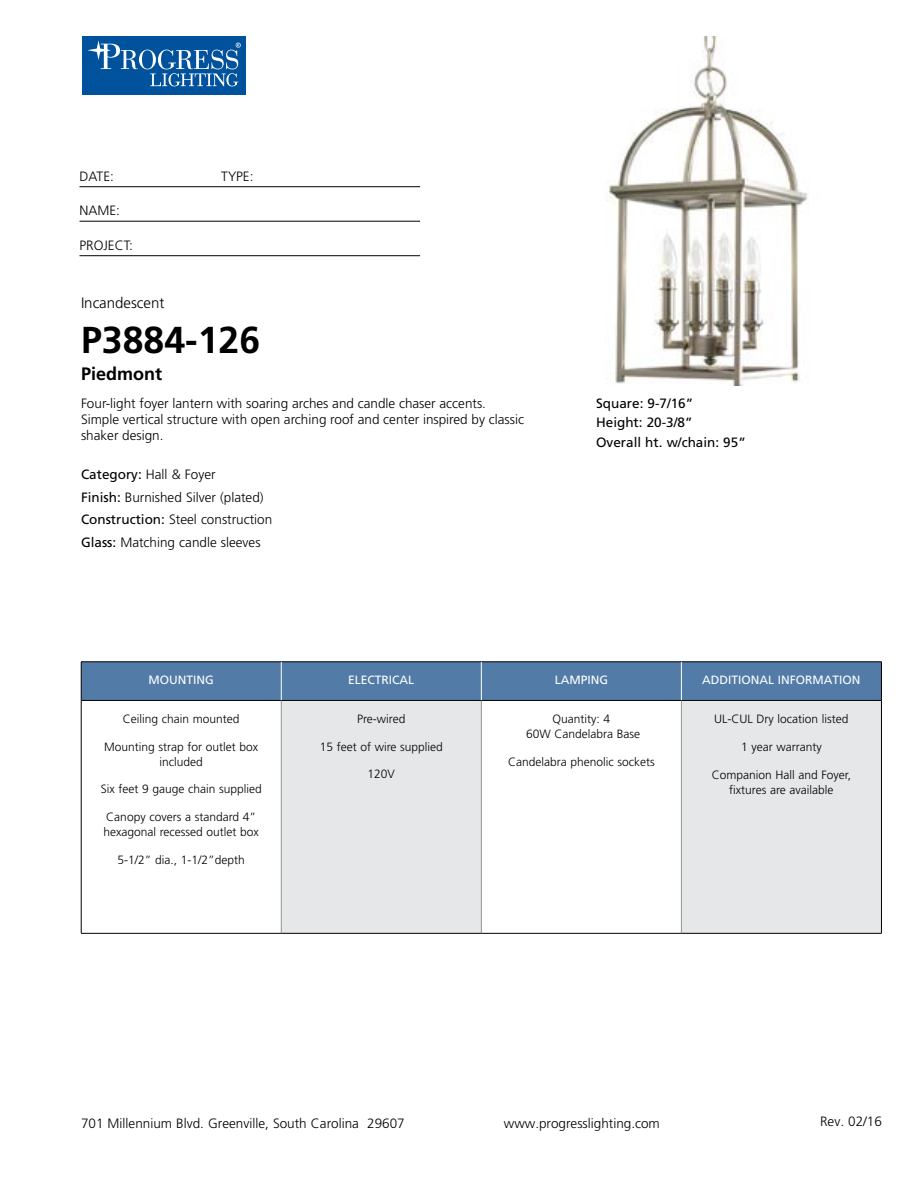
<style>
.page{position:relative;width:918px;height:1188px;background:#fff}
.page>*{position:absolute;margin:0;border:0;box-sizing:border-box;transform-origin:0 0}
.t1{font:700 37.5px "Frutiger LT Std";color:#000}
.t2{font:700 18px "Frutiger LT Std";color:#000}
.t3{font:300 15px "Frutiger LT Std";color:#000}
.t4{font:300 13.5px/22.5px "Frutiger LT Std";color:#000}
.t5{font:13.5px/19.5px "Frutiger LT Std";color:#000}
.t6{font:300 12px/15px "Frutiger LT Std";color:#000;text-align:center}
.t7{font:12px "Frutiger LT Std";color:#fff}
.s1{font-weight:400}
</style>
<div class="page">
<div style="left:82px;top:36px;width:164px;height:59px;background:#00529c"></div>
<svg style="left:139px;top:50px;width:17px;height:19px"></svg>
<div style="left:142px;top:50px;width:11px;height:19px;background:#00529c;border-radius:50%"></div>
<svg style="left:87px;top:40px;width:51px;height:29px"></svg>
<svg style="left:150px;top:43px;width:91px;height:43px"></svg>
<hr style="left:80px;top:186px;width:340px;height:1px;background:#000">
<hr style="left:80px;top:221px;width:340px;height:1px;background:#000">
<hr style="left:80px;top:255px;width:340px;height:1px;background:#000">
<div style="left:82px;top:663px;width:799px;height:37px;background:#527ba8"></div>
<div style="left:281px;top:700px;width:200px;height:233px;background:#e6e7e8"></div>
<div style="left:681px;top:700px;width:200px;height:233px;background:#e6e7e8"></div>
<hr style="left:281px;top:701px;width:1px;height:232px;background:#939598">
<hr style="left:481px;top:701px;width:1px;height:232px;background:#939598">
<hr style="left:681px;top:701px;width:1px;height:232px;background:#939598">
<hr style="left:81px;top:700px;width:200px;height:1px;background:#000">
<hr style="left:281px;top:700px;width:200px;height:1px;background:#000">
<hr style="left:481px;top:700px;width:200px;height:1px;background:#000">
<hr style="left:681px;top:700px;width:200px;height:1px;background:#000">
<hr style="left:81px;top:933px;width:200px;height:1px;background:#000">
<hr style="left:281px;top:933px;width:200px;height:1px;background:#000">
<hr style="left:481px;top:933px;width:200px;height:1px;background:#000">
<hr style="left:681px;top:933px;width:201px;height:1px;background:#000">
<hr style="left:81px;top:662px;width:200px;height:1px;background:#000">
<hr style="left:81px;top:662px;width:1px;height:38px;background:#000">
<hr style="left:281px;top:662px;width:200px;height:1px;background:#000">
<hr style="left:481px;top:662px;width:200px;height:1px;background:#000">
<hr style="left:681px;top:662px;width:201px;height:1px;background:#000">
<hr style="left:881px;top:662px;width:1px;height:38px;background:#000">
<hr style="left:81px;top:700px;width:1px;height:233px;background:#000">
<hr style="left:881px;top:700px;width:1px;height:233px;background:#000">
<hr style="left:281px;top:662px;width:1px;height:38px;background:#fff">
<hr style="left:681px;top:662px;width:1px;height:38px;background:#fff">
<hr style="left:481px;top:662px;width:1px;height:38px;background:#fff">
<img style="left:607px;top:36px;width:201px;height:349px">
<p class="t4" style="left:80px;top:165px;width:36px">DATE:</p>
<p class="t4" style="left:221px;top:165px;width:34px">TYPE:</p>
<p class="t4" style="left:80px;top:200px;width:42px">NAME:</p>
<p class="t4" style="left:80px;top:234px;width:55px">PROJECT:</p>
<p class="t3" style="left:81px;top:294px;width:85px">Incandescent</p>
<h1 class="t1" style="left:81px;top:318px;width:181px">P3884-126</h1>
<h2 class="t2" style="left:81px;top:363px;width:83px">Piedmont</h2>
<p class="t4" style="left:81px;top:395px;width:445px;line-height:16.2px">Four-light foyer lantern with soaring arches and candle chaser accents.<br>Simple vertical structure with open arching roof and center inspired by classic shaker design.</p>
<p class="t4" style="left:81px;top:463px;width:193px"><span class="s1">Category:</span> Hall &amp; Foyer<br><span class="s1">Finish:</span> Burnished Silver (plated)<br><span class="s1">Construction:</span> Steel construction<br><span class="s1">Glass:</span> Matching candle sleeves</p>
<p class="t5" style="left:596px;top:393px;width:151px">Square: 9-7/16”<br>Height: 20-3/8”<br>Overall ht. w/chain: 95”</p>
<p class="t7" style="left:149px;top:673px;width:67px">MOUNTING</p>
<p class="t7" style="left:348px;top:673px;width:68px">ELECTRICAL</p>
<p class="t7" style="left:555px;top:673px;width:55px">LAMPING</p>
<p class="t7" style="left:702px;top:673px;width:160px">ADDITIONAL INFORMATION</p>
<p class="t6" style="left:123px;top:711px;width:118px">Ceiling chain mounted</p>
<p class="t6" style="left:104px;top:739px;width:156px">Mounting strap for outlet box included</p>
<p class="t6" style="left:101px;top:782px;width:163px">Six feet 9 gauge chain supplied</p>
<p class="t6" style="left:103px;top:810px;width:157px;text-align:left">Canopy covers a standard 4” hexagonal recessed outlet box</p>
<p class="t6" style="left:118px;top:853px;width:129px">5-1/2” dia., 1-1/2”depth</p>
<p class="t6" style="left:357px;top:712px;width:50px">Pre-wired</p>
<p class="t6" style="left:320px;top:739px;width:125px">15 feet of wire supplied</p>
<p class="t6" style="left:368px;top:767px;width:29px">120V</p>
<p class="t6" style="left:714px;top:712px;width:136px">UL-CUL Dry location listed</p>
<p class="t6" style="left:741px;top:739px;width:82px">1 year warranty</p>
<p class="t6" style="left:712px;top:767px;width:141px">Companion Hall and Foyer, fixtures are available</p>
<p class="t6" style="left:526px;top:712px;width:116px">Quantity: 4<br>60W Candelabra Base</p>
<p class="t6" style="left:508px;top:754px;width:148px">Candelabra phenolic sockets</p>
<p class="t4" style="left:81px;top:1112px;width:325px">701 Millennium Blvd. Greenville, South Carolina 29607</p>
<p class="t4" style="left:504px;top:1112px;width:158px">www.progresslighting.com</p>
<p class="t4" style="left:820px;top:1110px;width:63px">Rev. 02/16</p>
</div>
